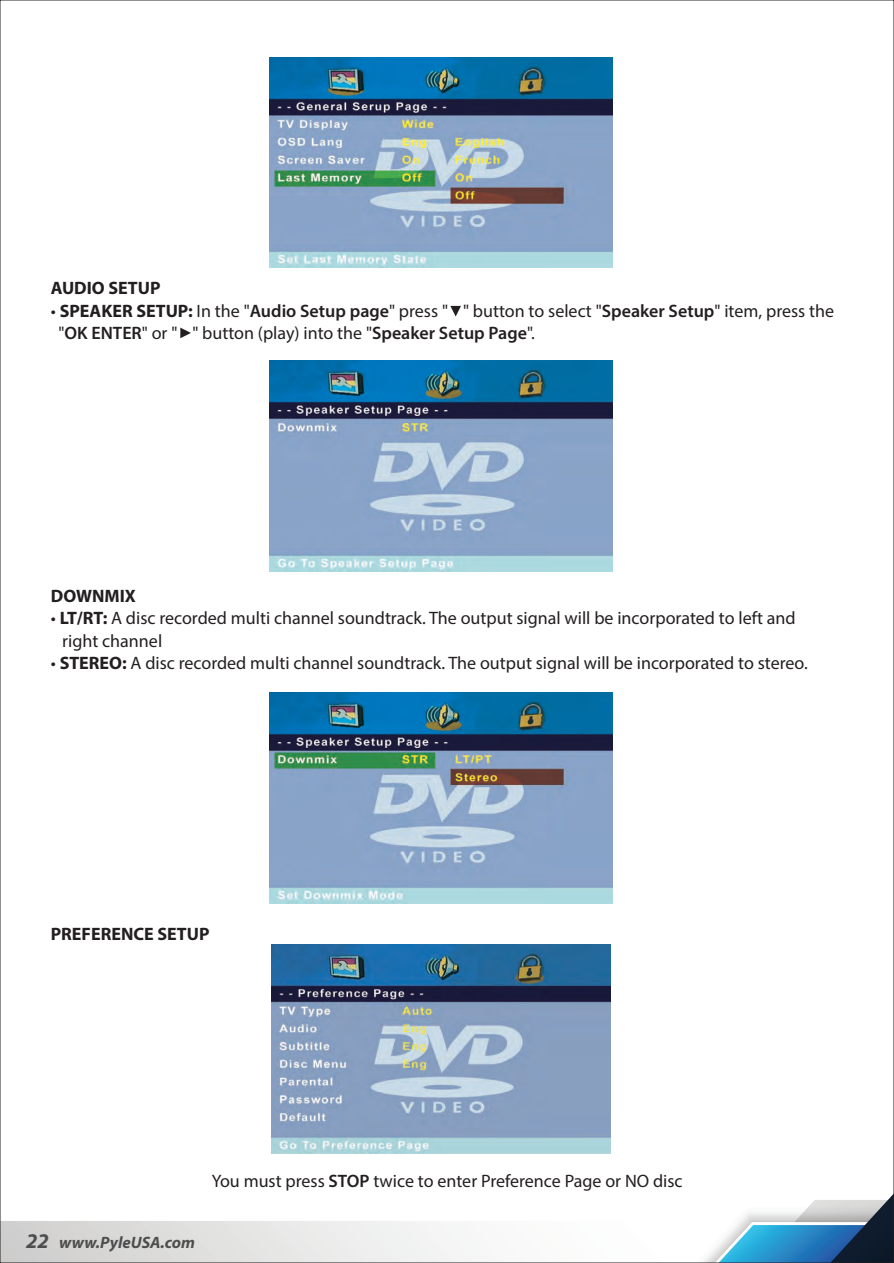
<style>
.page{position:relative;width:894px;height:1263px;background:#fff}
.page>*{position:absolute;margin:0;border:0;box-sizing:border-box;transform-origin:0 0}
.t1{font:18px/22.5px "Myriad Pro";color:#231f20}
.t2{font:700 18px "Myriad Pro";color:#231f20}
.t3{font:italic 700 16.5px "Myriad Pro";color:#4d4e4d}
.s1{font-weight:700}
.s2{font-weight:600}
.s3{font-size:21px}
</style>
<div class="page">
<svg style="left:2px;top:1196px;width:889px;height:65px"></svg>
<img style="left:270px;top:58px;width:342px;height:210px">
<svg style="left:450px;top:306px;width:11px;height:10px"></svg>
<svg style="left:180px;top:328px;width:11px;height:10px"></svg>
<img style="left:270px;top:361px;width:342px;height:210px">
<img style="left:270px;top:692px;width:342px;height:211px">
<img style="left:271px;top:945px;width:339px;height:208px">
<p class="t2" style="left:51px;top:276px;width:111px">AUDIO SETUP</p>
<p class="t1" style="left:58px;top:299px;width:776px;text-indent:-8px">• <span class="s1">SPEAKER SETUP:</span> In the "<span class="s2">Audio Setup page</span>" press " " button to select "<span class="s2">Speaker Setup</span>" item, press the "<span class="s2">OK ENTER</span>" or " " button (play) into the "<span class="s2">Speaker Setup Page</span>".</p>
<p class="t2" style="left:51px;top:584px;width:87px">DOWNMIX</p>
<p class="t1" style="left:62px;top:607px;width:734px;text-indent:-11px">• <span class="s1">LT/RT:</span> A disc recorded multi channel soundtrack. The output signal will be incorporated to left and right channel</p>
<p class="t1" style="left:51px;top:652px;width:758px">• <span class="s1">STEREO:</span> A disc recorded multi channel soundtrack. The output signal will be incorporated to stereo.</p>
<p class="t2" style="left:51px;top:921px;width:160px">PREFERENCE SETUP</p>
<p class="t3" style="left:26px;top:1231px;width:170px"><span class="s3">22</span> www.PyleUSA.com</p>
<p class="t1" style="left:211px;top:1169px;width:472px">You must press <span class="s2">STOP</span> twice to enter Preference Page or NO disc</p>
</div>
